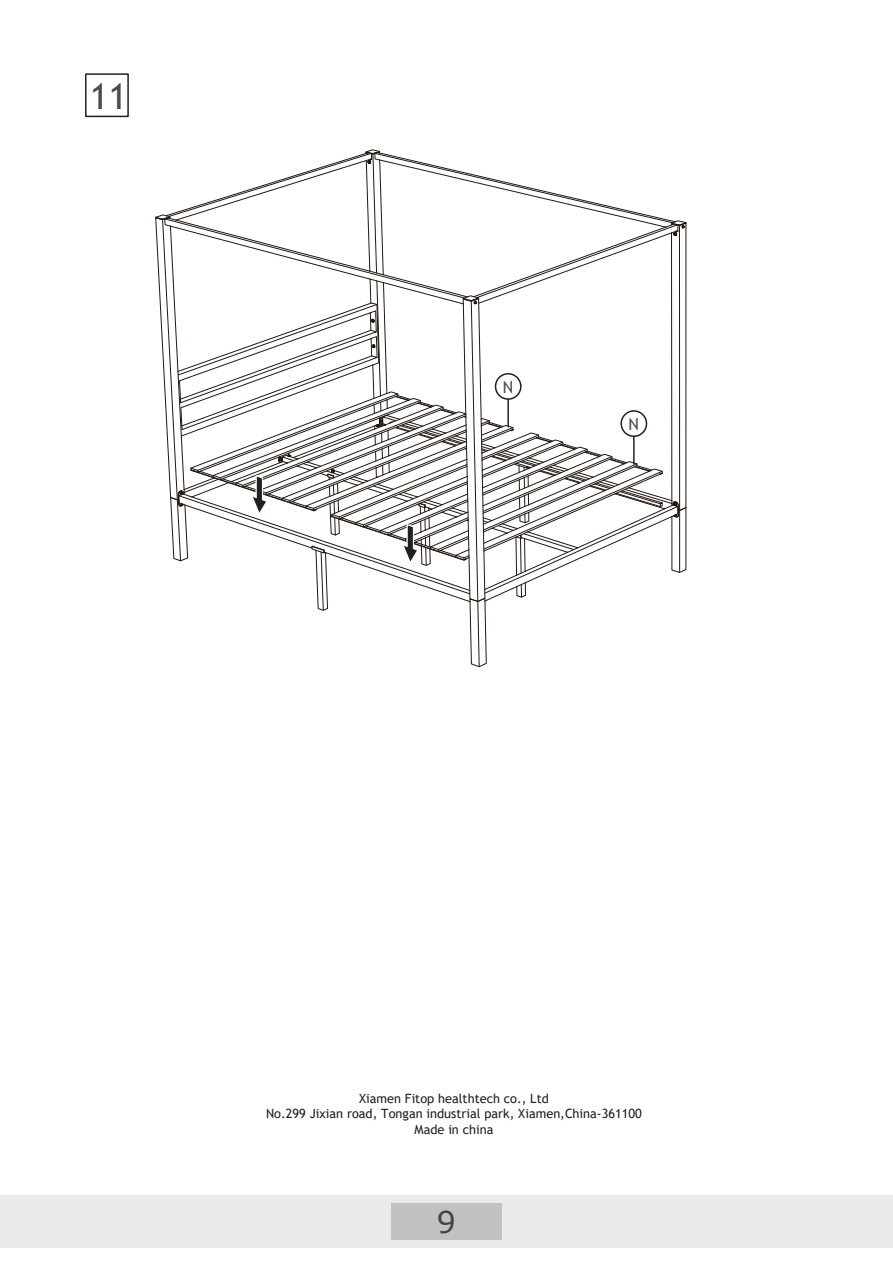
<style>
.page{position:relative;width:893px;height:1263px;background:#fff}
.page>*{position:absolute;margin:0;border:0;box-sizing:border-box;transform-origin:0 0}
.t1{font:36px "Trebuchet MS";color:#4d4c4b}
.t2{font:30px "Verdana";color:#464445}
.t3{font:16.5px "Trebuchet MS";color:#4d4c4b}
.t4{font:12.75px/15.3px "Trebuchet MS";color:#231f20;text-align:center}
</style>
<div class="page">
<div style="left:85px;top:73px;width:44px;height:44px;border:2px solid #231f20"></div>
<div style="left:0;top:1195px;width:893px;height:53px;background:#e9eaeb"></div>
<div style="left:391px;top:1203px;width:110px;height:36px;background:#c1c2c4"></div>
<svg style="left:155px;top:149px;width:532px;height:518px"></svg>
<h1 class="t1" style="left:90px;top:73px;width:39px">11</h1>
<p class="t3" style="left:503px;top:376px;width:12px">N</p>
<p class="t3" style="left:629px;top:413px;width:12px">N</p>
<p class="t4" style="left:266px;top:1090px;width:377px">Xiamen Fitop healthtech co., Ltd<br>No.299 Jixian road, Tongan industrial park, Xiamen,China-361100<br>Made in china</p>
<h2 class="t2" style="left:437px;top:1201px;width:21px">9</h2>
</div>
